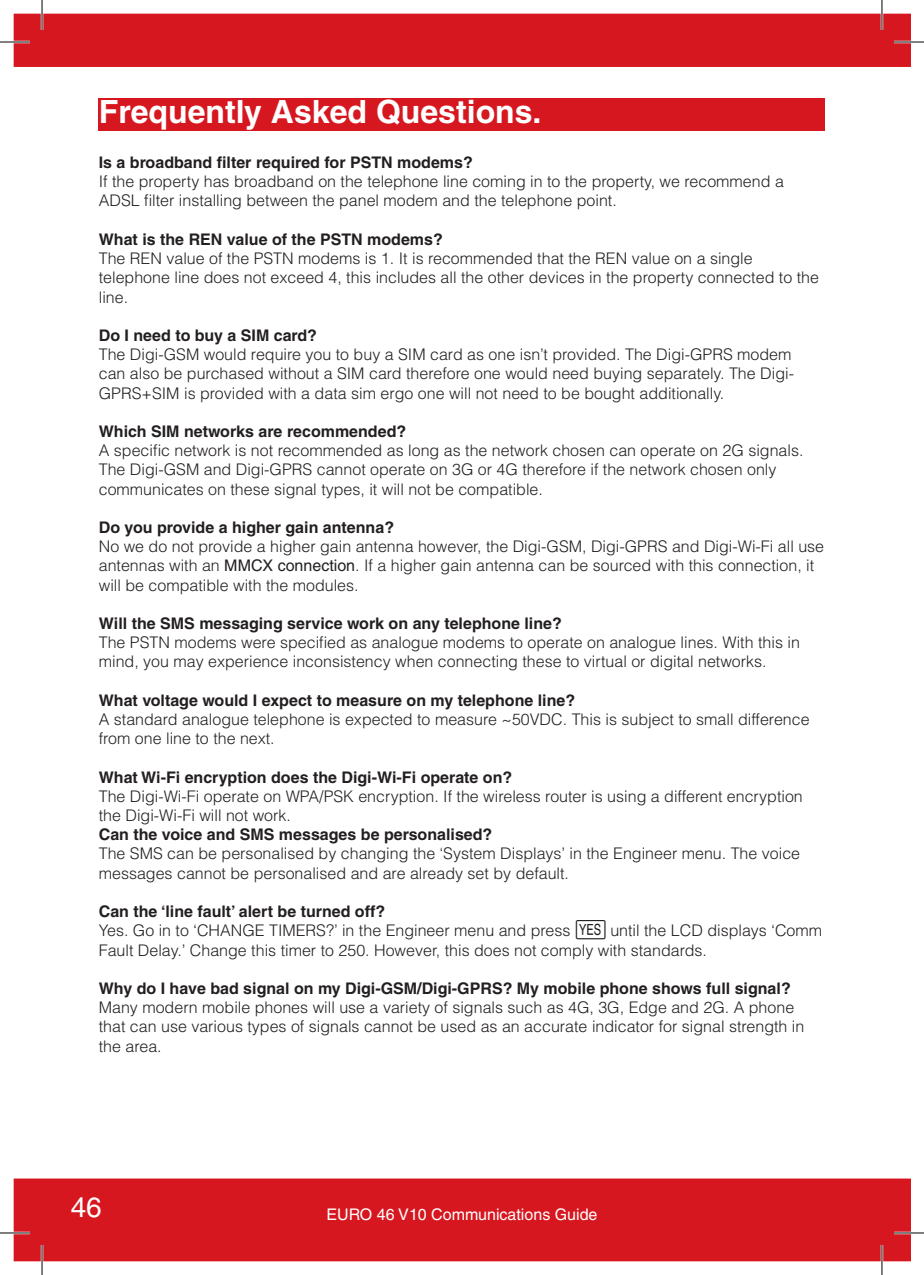
<style>
.page{position:relative;width:924px;height:1275px;background:#fff}
.page>*{position:absolute;margin:0;border:0;box-sizing:border-box;transform-origin:0 0}
.t1{font:700 32px "Helvetica";color:#fff}
.t2{font:28px "Helvetica";color:#fff}
.t3{font:300 16px/19.2px "Helvetica";color:#231f20}
.t4{font:700 16px "Helvetica";color:#231f20}
.t5{font:16px "Helvetica";color:#fff}
.s1{font-weight:400}
.s2{font-weight:700}
.s3{font-family:"Matrix RKP23";font-weight:400}
</style>
<div class="page">
<div style="left:14px;top:1178px;width:895px;height:83px;background:#d7171f"></div>
<div style="left:14px;top:14px;width:895px;height:53px;background:#d7171f"></div>
<div style="left:99px;top:99px;width:725px;height:32px;background:#d7171f"></div>
<hr style="left:0;top:41px;width:30px;height:2px;background:#fff">
<hr style="left:893px;top:41px;width:30px;height:2px;background:#fff">
<hr style="left:0;top:1231px;width:30px;height:3px;background:#fff">
<hr style="left:893px;top:1231px;width:30px;height:3px;background:#fff">
<hr style="left:41px;top:0;width:2px;height:30px;background:#fff">
<hr style="left:41px;top:1245px;width:2px;height:30px;background:#fff">
<hr style="left:880px;top:0;width:2px;height:30px;background:#fff">
<hr style="left:880px;top:1245px;width:2px;height:30px;background:#fff">
<hr style="left:0;top:42px;width:30px;height:1px;background:#000">
<hr style="left:893px;top:42px;width:30px;height:1px;background:#000">
<hr style="left:0;top:1232px;width:30px;height:1px;background:#000">
<hr style="left:893px;top:1232px;width:30px;height:1px;background:#000">
<hr style="left:42px;top:0;width:1px;height:30px;background:#000">
<hr style="left:42px;top:1245px;width:1px;height:30px;background:#000">
<hr style="left:881px;top:0;width:1px;height:30px;background:#000">
<hr style="left:881px;top:1245px;width:1px;height:30px;background:#000">
<h1 class="t1" style="left:99px;top:93px;width:444px">Frequently Asked Questions.</h1>
<p class="t4" style="left:99px;top:153px;width:375px">Is a broadband filter required for PSTN modems?</p>
<p class="t3" style="left:99px;top:171px;width:686px">If the property has broadband on the telephone line coming in to the property, we recommend a<br>ADSL filter installing between the panel modem and the telephone point.</p>
<p class="t4" style="left:99px;top:229px;width:345px">What is the REN value of the PSTN modems?</p>
<p class="t3" style="left:99px;top:248px;width:721px">The REN value of the PSTN modems is 1. It is recommended that the REN value on a single telephone line does not exceed 4, this includes all the other devices in the property connected to the line.</p>
<p class="t4" style="left:99px;top:325px;width:220px">Do I need to buy a SIM card?</p>
<p class="t3" style="left:99px;top:344px;width:696px">The Digi-GSM would require you to buy a SIM card as one isn’t provided. The Digi-GPRS modem can also be purchased without a SIM card therefore one would need buying separately. The Digi-<br>GPRS+SIM is provided with a data sim ergo one will not need to be bought additionally.</p>
<p class="t4" style="left:99px;top:421px;width:309px">Which SIM networks are recommended?</p>
<p class="t3" style="left:99px;top:440px;width:706px">A specific network is not recommended as long as the network chosen can operate on 2G signals.<br>The Digi-GSM and Digi-GPRS cannot operate on 3G or 4G therefore if the network chosen only communicates on these signal types, it will not be compatible.</p>
<p class="t4" style="left:99px;top:517px;width:297px">Do you provide a higher gain antenna?</p>
<p class="t3" style="left:99px;top:536px;width:726px">No we do not provide a higher gain antenna however, the Digi-GSM, Digi-GPRS and Digi-Wi-Fi all use antennas with an <span class="s1">MMCX connection</span>. If a higher gain antenna can be sourced with this connection, it will be compatible with the modules.</p>
<p class="t4" style="left:99px;top:613px;width:464px">Will the SMS messaging service work on any telephone line?</p>
<p class="t3" style="left:99px;top:632px;width:702px">The PSTN modems were specified as analogue modems to operate on analogue lines. With this in mind, you may experience inconsistency when connecting these to virtual or digital networks.</p>
<p class="t4" style="left:99px;top:690px;width:477px">What voltage would I expect to measure on my telephone line?</p>
<p class="t3" style="left:99px;top:709px;width:712px">A standard analogue telephone is expected to measure ~50VDC. This is subject to small difference from one line to the next.</p>
<p class="t4" style="left:99px;top:767px;width:415px">What Wi-Fi encryption does the Digi-Wi-Fi operate on?</p>
<p class="t3" style="left:99px;top:786px;width:705px">The Digi-Wi-Fi operate on WPA/PSK encryption. If the wireless router is using a different encryption the Digi-Wi-Fi will not work.</p>
<p class="t4" style="left:99px;top:825px;width:395px">Can the voice and SMS messages be personalised?</p>
<p class="t3" style="left:99px;top:843px;width:702px">The SMS can be personalised by changing the ‘System Displays’ in the Engineer menu. The voice messages cannot be personalised and are already set by default.</p>
<p class="t3" style="left:99px;top:901px;width:724px"><span class="s2">Can the ‘line fault’ alert be turned off?<br></span>Yes. Go in to ‘CHANGE TIMERS?’ in the Engineer menu and press <span class="s3">f</span> until the LCD displays ‘Comm<br>Fault Delay.’ Change this timer to 250. However, this does not comply with standards.</p>
<p class="t4" style="left:99px;top:978px;width:693px">Why do I have bad signal on my Digi-GSM/Digi-GPRS? My mobile phone shows full signal?</p>
<p class="t3" style="left:99px;top:997px;width:706px">Many modern mobile phones will use a variety of signals such as 4G, 3G, Edge and 2G. A phone that can use various types of signals cannot be used as an accurate indicator for signal strength in the area.</p>
<h2 class="t2" style="left:71px;top:1191px;width:33px">46</h2>
<p class="t5" style="left:326px;top:1205px;width:272px">EURO 46 V10 Communications Guide</p>
</div>
